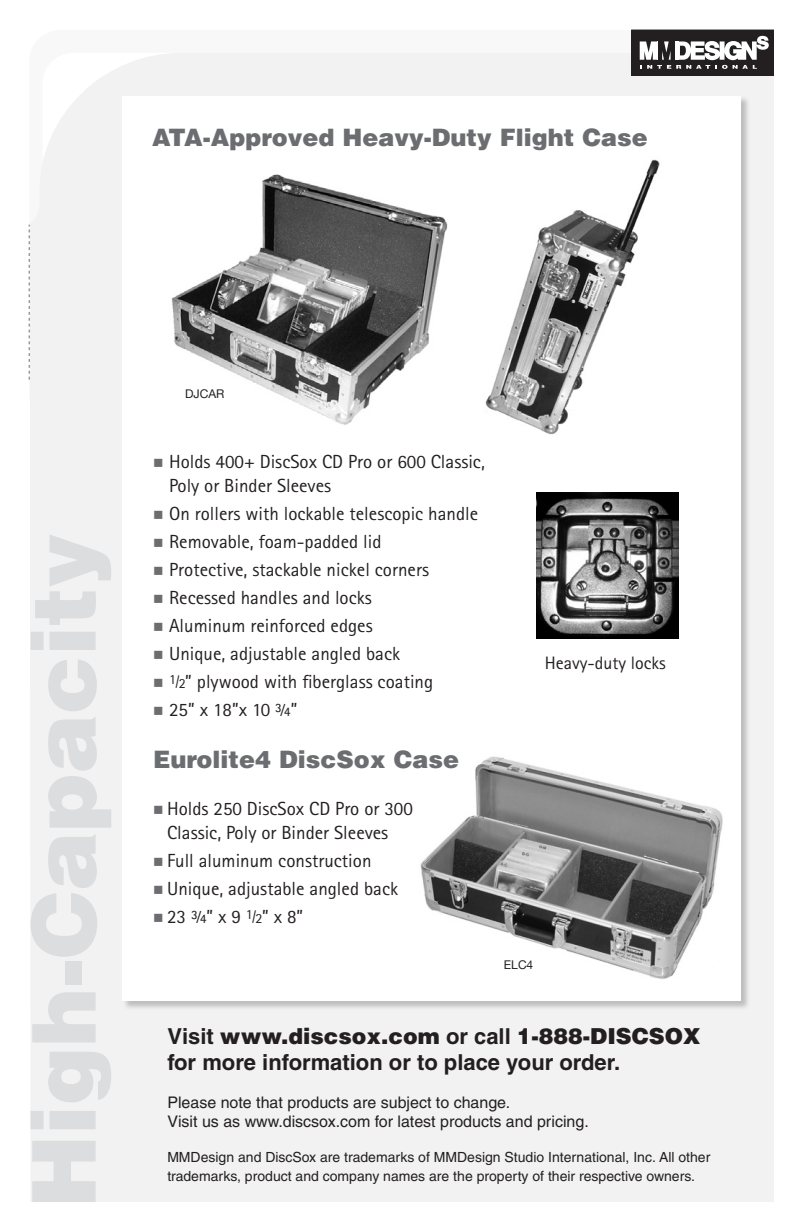
<style>
.page{position:relative;width:792px;height:1224px;background:#fff}
.page>*{position:absolute;margin:0;border:0;box-sizing:border-box;transform-origin:0 0}
.t1{font:900 88px "Helvetica";color:#dcdddf}
.t2{font:900 24px "Helvetica";color:#6c6d70}
.t3{font:700 22px/26.4px "Helvetica";color:#231f20}
.t4{font:19px/24px "Rotis Sans Serif";color:#231f20}
.t5{font:18px "Rotis Sans Serif";color:#231f20}
.t6{font:16px/19.2px "Helvetica";color:#231f20}
.t7{font:14px "Helvetica";color:#231f20}
.t8{font:12px "Helvetica Neue";color:#231f20}
.s1{color:#6c6d70}
.s2{font-size:14px}
.s3{font-weight:900}
</style>
<div class="page">
<div style="left:29px;top:53px;width:745px;height:1149px;background:#f2f2f2"></div>
<svg style="left:29px;top:225px;width:1px;height:155px"></svg>
<div style="left:121px;top:95px;width:631px;height:917px;background:#231f20;opacity:.25"></div>
<div style="left:123px;top:97px;width:618px;height:904px;background:#fff"></div>
<div style="left:632px;top:30px;width:142px;height:46px;background:#231f20"></div>
<svg style="left:640px;top:36px;width:129px;height:33px"></svg>
<img style="left:171px;top:174px;width:277px;height:251px">
<img style="left:485px;top:159px;width:175px;height:276px">
<img style="left:420px;top:756px;width:303px;height:223px">
<img style="left:537px;top:492px;width:142px;height:147px">
<p class="t2" style="left:152px;top:121px;width:497px">ATA-Approved Heavy-Duty Flight Case</p>
<h1 class="t1" style="left:6px;top:1208px;width:676px;rotate:-90deg">High-Capacity</h1>
<p class="t8" style="left:185px;top:387px;width:41px">DJCAR</p>
<p class="t4" style="left:169px;top:450px;width:317px;text-indent:-16px"><span class="s1">■</span> Holds 400+ DiscSox CD Pro or 600 Classic,<br>Poly or Binder Sleeves</p>
<p class="t4" style="left:153px;top:502px;width:327px"><span class="s1">■</span> On rollers with lockable telescopic handle</p>
<p class="t4" style="left:153px;top:530px;width:230px"><span class="s1">■</span> Removable, foam-padded lid</p>
<p class="t4" style="left:153px;top:558px;width:277px"><span class="s1">■</span> Protective, stackable nickel corners</p>
<p class="t4" style="left:153px;top:586px;width:220px"><span class="s1">■</span> Recessed handles and locks</p>
<p class="t4" style="left:153px;top:614px;width:221px"><span class="s1">■</span> Aluminum reinforced edges</p>
<p class="t4" style="left:153px;top:642px;width:249px"><span class="s1">■</span> Unique, adjustable angled back</p>
<p class="t4" style="left:153px;top:670px;width:282px"><span class="s1">■</span> <sup>1</sup><span class="s2">/2</span>” plywood with fiberglass coating</p>
<p class="t4" style="left:153px;top:698px;width:146px"><span class="s1">■</span> 25” x 18”x 10 3⁄4”</p>
<p class="t2" style="left:153px;top:743px;width:308px">Eurolite4 DiscSox Case</p>
<p class="t4" style="left:153px;top:797px;width:261px;text-align:center"><span class="s1">■</span> Holds 250 DiscSox CD Pro or 300<br>Classic, Poly or Binder Sleeves</p>
<p class="t4" style="left:153px;top:849px;width:220px"><span class="s1">■</span> Full aluminum construction</p>
<p class="t4" style="left:153px;top:877px;width:247px"><span class="s1">■</span> Unique, adjustable angled back</p>
<p class="t4" style="left:153px;top:905px;width:152px"><span class="s1">■</span> 23 3⁄4” x 9 <sup>1</sup><span class="s2">/2</span>” x 8”</p>
<p class="t5" style="left:545px;top:653px;width:122px">Heavy-duty locks</p>
<p class="t8" style="left:504px;top:958px;width:31px">ELC4</p>
<p class="t3" style="left:167px;top:1023px;width:534px">Visit <span class="s3">www.discsox.com</span> or call <span class="s3">1-888-DISCSOX </span>for more information or to place your order.</p>
<p class="t6" style="left:167px;top:1092px;width:423px">Please note that products are subject to change.<br>Visit us as www.discsox.com for latest products and pricing.</p>
<p class="t7" style="left:167px;top:1148px;width:545px">MMDesign and DiscSox are trademarks of MMDesign Studio International, Inc. All other</p>
<p class="t7" style="left:167px;top:1168px;width:529px">trademarks, product and company names are the property of their respective owners.</p>
</div>
